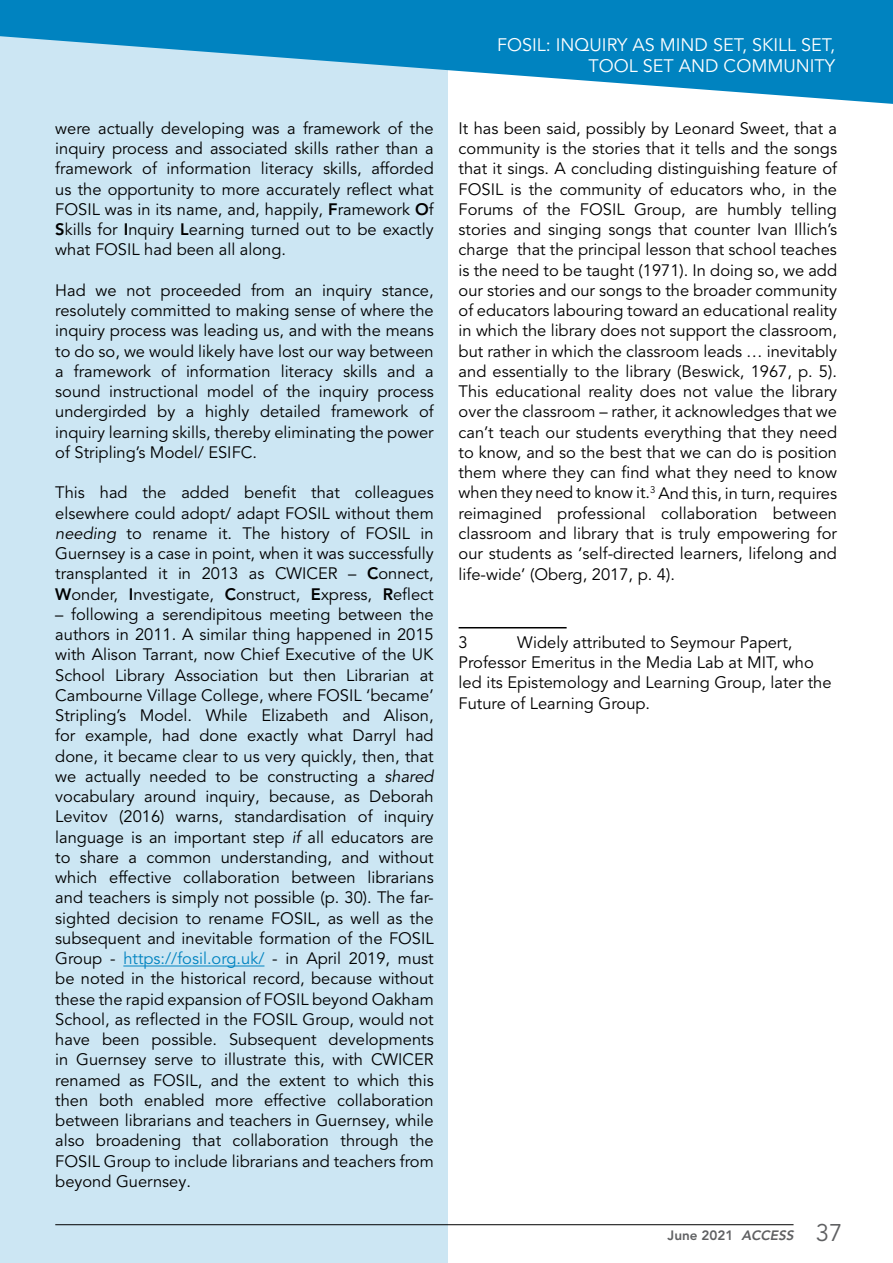
<style>
.page{position:relative;width:893px;height:1263px;background:#fff}
.page>*{position:absolute;margin:0;border:0;box-sizing:border-box;transform-origin:0 0}
.t1{font:18px/21.6px "Avenir LT Pro";color:#fff;text-align:right}
.t2{font:16.5px/20.2px "Avenir LT Pro";color:#000;text-align:justify}
.t3{font:800 13.5px "Avenir LT Pro";color:#5f6062}
.s1{font-weight:800}
.s2{font-style:italic}
.s3{color:#0083c0}
.s4{font-weight:400;font-size:24px}
</style>
<div class="page">
<div style="left:0;top:0;width:447px;height:1263px;background:#cce6f3"></div>
<hr style="left:123px;top:965px;width:141px;height:1px;background:#0083c0">
<hr style="left:459px;top:627px;width:108px;height:1px;background:#000">
<svg style="left:0;top:0;width:893px;height:104px;fill:#0083c0"></svg>
<hr style="left:55px;top:1224px;width:738px;height:1px;background:#000">
<p class="t2" style="left:55px;top:118px;width:380px">were actually developing was a framework of the inquiry process and associated skills rather than a framework of information literacy skills, afforded us the opportunity to more accurately reflect what FOSIL was in its name, and, happily, <span class="s1">F</span>ramework <span class="s1">O</span>f <span class="s1">S</span>kills for <span class="s1">I</span>nquiry <span class="s1">L</span>earning turned out to be exactly what FOSIL had been all along.</p>
<p class="t2" style="left:55px;top:280px;width:380px">Had we not proceeded from an inquiry stance, resolutely committed to making sense of where the inquiry process was leading us, and with the means to do so, we would likely have lost our way between a framework of information literacy skills and a sound instructional model of the inquiry process undergirded by a highly detailed framework of inquiry learning skills, thereby eliminating the power of Stripling’s Model/ ESIFC.</p>
<p class="t2" style="left:55px;top:483px;width:380px">This had the added benefit that colleagues elsewhere could adopt/ adapt FOSIL without them <span class="s2">needing</span> to rename it. The history of FOSIL in Guernsey is a case in point, when it was successfully transplanted it in 2013 as CWICER – <span class="s1">C</span>onnect, <span class="s1">W</span>onder, <span class="s1">I</span>nvestigate, <span class="s1">C</span>onstruct, <span class="s1">E</span>xpress, <span class="s1">R</span>eflect</p>
<p class="t2" style="left:55px;top:604px;width:380px">– following a serendipitous meeting between the authors in 2011. A similar thing happened in 2015 with Alison Tarrant, now Chief Executive of the UK School Library Association but then Librarian at Cambourne Village College, where FOSIL ‘became’ Stripling’s Model. While Elizabeth and Alison, for example, had done exactly what Darryl had done, it became clear to us very quickly, then, that we actually needed to be constructing a <span class="s2">shared </span>vocabulary around inquiry, because, as Deborah Levitov (2016) warns, standardisation of inquiry language is an important step <span class="s2">if</span> all educators are to share a common understanding, and without which effective collaboration between librarians and teachers is simply not possible (p. 30). The far&shy;sighted decision to rename FOSIL, as well as the subsequent and inevitable formation of the FOSIL Group - <span class="s3">https://fosil.org.uk/</span> - in April 2019, must be noted in the historical record, because without these the rapid expansion of FOSIL beyond Oakham School, as reflected in the FOSIL Group, would not have been possible. Subsequent developments in Guernsey serve to illustrate this, with CWICER renamed as FOSIL, and the extent to which this then both enabled more effective collaboration between librarians and teachers in Guernsey, while also broadening that collaboration through the FOSIL Group to include librarians and teachers from beyond Guernsey.</p>
<p class="t1" style="left:497px;top:34px;width:340px">FOSIL: INQUIRY AS MIND SET, SKILL SET,<br>TOOL SET AND COMMUNITY</p>
<p class="t2" style="left:459px;top:118px;width:380px">It has been said, possibly by Leonard Sweet, that a community is the stories that it tells and the songs that it sings. A concluding distinguishing feature of FOSIL is the community of educators who, in the Forums of the FOSIL Group, are humbly telling stories and singing songs that counter Ivan Illich’s charge that the principal lesson that school teaches is the need to be taught (1971). In doing so, we add our stories and our songs to the broader community of educators labouring toward an educational reality in which the library does not support the classroom, but rather in which the classroom leads … inevitably and essentially to the library (Beswick, 1967, p. 5).<br>This educational reality does not value the library over the classroom – rather, it acknowledges that we can’t teach our students everything that they need to know, and so the best that we can do is position them where they can find what they need to know when they need to know it.<sup>3</sup> And this, in turn, requires reimagined professional collaboration between classroom and library that is truly empowering for our students as ‘self-directed learners, lifelong and life-wide’ (Oberg, 2017, p. 4).</p>
<p class="t2" style="left:459px;top:632px;width:375px;text-align:left;text-indent:59px">Widely attributed to Seymour Papert, Professor Emeritus in the Media Lab at MIT, who led its Epistemology and Learning Group, later the Future of Learning Group.</p>
<p class="t2" style="left:459px;top:632px;width:11px">3</p>
<p class="t3" style="left:668px;top:1227px;width:177px">June 2021 <span class="s2">ACCESS</span> <span class="s4">37</span></p>
</div>
